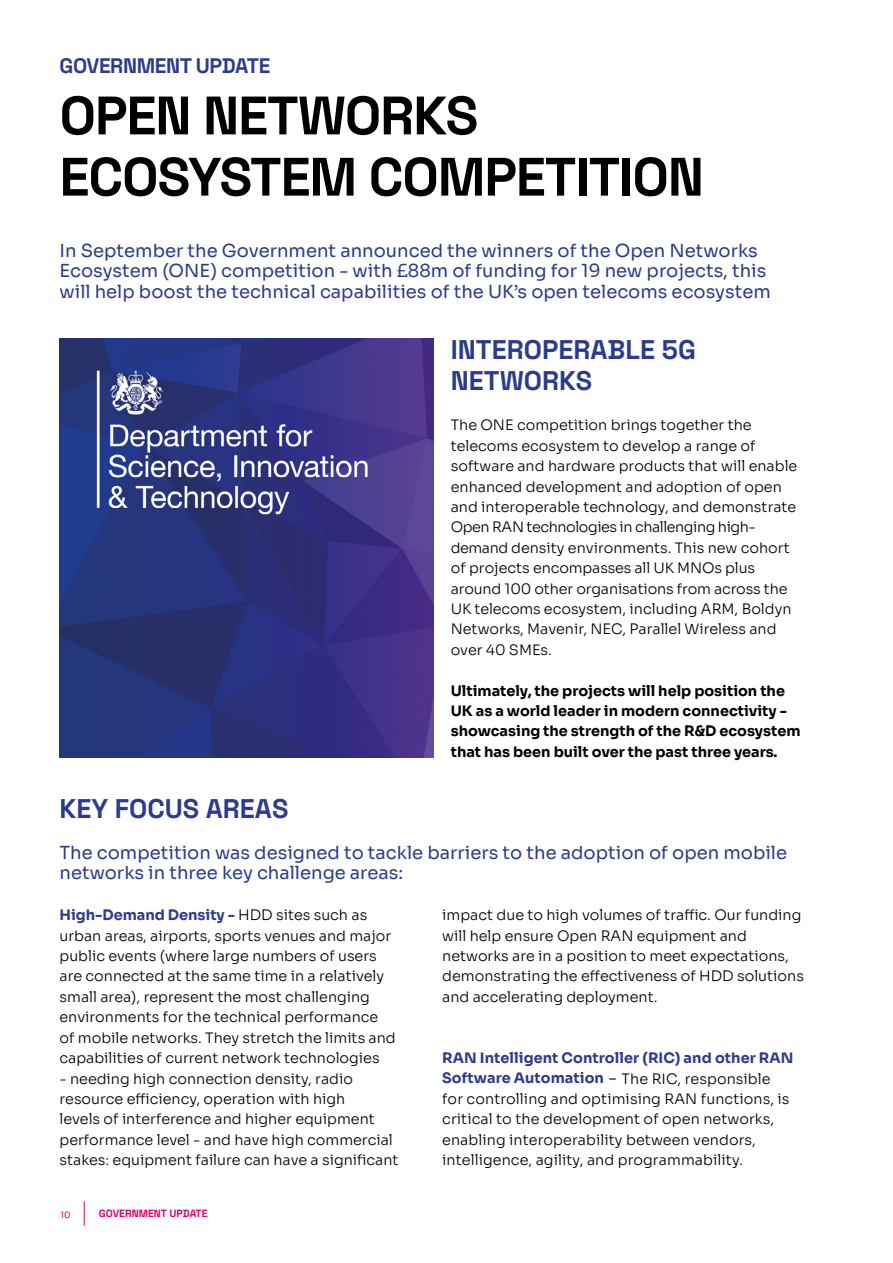
<style>
.page{position:relative;width:893px;height:1263px;background:#fff}
.page>*{position:absolute;margin:0;border:0;box-sizing:border-box;transform-origin:0 0}
.t1{font:700 54px/61.2px "Space Grotesk";letter-spacing:-.02em;color:#000}
.t2{font:700 27px/30.6px "Space Grotesk";color:#2c3b8c}
.t3{font:700 21px "Space Grotesk";letter-spacing:-.02em;color:#2c3b8c}
.t4{font:18px/20.4px "Sora";color:#2c3b8c}
.t5{font:300 14.4px/20.4px "Sora";color:#000}
.t6{font:700 14.4px/20.4px "Sora";color:#000}
.t7{font:700 10.5px "Space Grotesk";color:#d80263}
.t8{font:8.7px "Sora";color:#d80263}
.s1{font-weight:700;color:#2c3b8c}
.s2{font-weight:400;font-size:18px;color:#2c3b8c}
</style>
<div class="page">
<svg style="left:84px;top:1201px;width:1px;height:25px"></svg>
<img style="left:60px;top:339px;width:374px;height:418px">
<h3 class="t3" style="left:60px;top:50px;width:212px">GOVERNMENT UPDATE</h3>
<h1 class="t1" style="left:60px;top:82px;width:646px">OPEN NETWORKS<br>ECOSYSTEM COMPETITION</h1>
<p class="t4" style="left:60px;top:239px;width:713px">In September the Government announced the winners of the Open Networks<br>Ecosystem (ONE) competition - with £88m of funding for 19 new projects, this will help boost the technical capabilities of the UK’s open telecoms ecosystem</p>
<h2 class="t2" style="left:451px;top:333px;width:247px">INTEROPERABLE 5G<br>NETWORKS</h2>
<p class="t5" style="left:451px;top:414px;width:348px">The ONE competition brings together the telecoms ecosystem to develop a range of software and hardware products that will enable enhanced development and adoption of open and interoperable technology, and demonstrate Open RAN technologies in challenging high&shy;demand density environments. This new cohort of projects encompasses all UK MNOs plus around 100 other organisations from across the UK telecoms ecosystem, including ARM, Boldyn Networks, Mavenir, NEC, Parallel Wireless and over 40 SMEs.</p>
<p class="t6" style="left:451px;top:679px;width:351px">Ultimately, the projects will help position the UK as a world leader in modern connectivity - showcasing the strength of the R&amp;D ecosystem that has been built over the past three years.</p>
<h2 class="t2" style="left:60px;top:792px;width:230px">KEY FOCUS AREAS</h2>
<p class="t4" style="left:60px;top:841px;width:729px">The competition was designed to tackle barriers to the adoption of open mobile networks in three key challenge areas:</p>
<p class="t5" style="left:60px;top:903px;width:338px"><span class="s1">High-Demand Density -</span> HDD sites such as urban areas, airports, sports venues and major public events (where large numbers of users are connected at the same time in a relatively small area), represent the most challenging environments for the technical performance of mobile networks. They stretch the limits and capabilities of current network technologies</p>
<p class="t5" style="left:60px;top:1067px;width:341px">- needing high connection density, radio resource efficiency, operation with high<br>levels of interference and higher equipment performance level - and have high commercial stakes: equipment failure can have a significant</p>
<p class="t5" style="left:442px;top:903px;width:363px">impact due to high volumes of traffic. Our funding will help ensure Open RAN equipment and networks are in a position to meet expectations, demonstrating the effectiveness of HDD solutions and accelerating deployment.</p>
<p class="t5" style="left:442px;top:1046px;width:353px"><span class="s1">RAN Intelligent Controller (RIC) and other RAN Software Automation</span> <span class="s2">-</span> The RIC, responsible for controlling and optimising RAN functions, is critical to the development of open networks, enabling interoperability between vendors, intelligence, agility, and programmability.</p>
<p class="t8" style="left:61px;top:1207px;width:12px">10</p>
<p class="t7" style="left:99px;top:1206px;width:110px">GOVERNMENT UPDATE</p>
</div>
